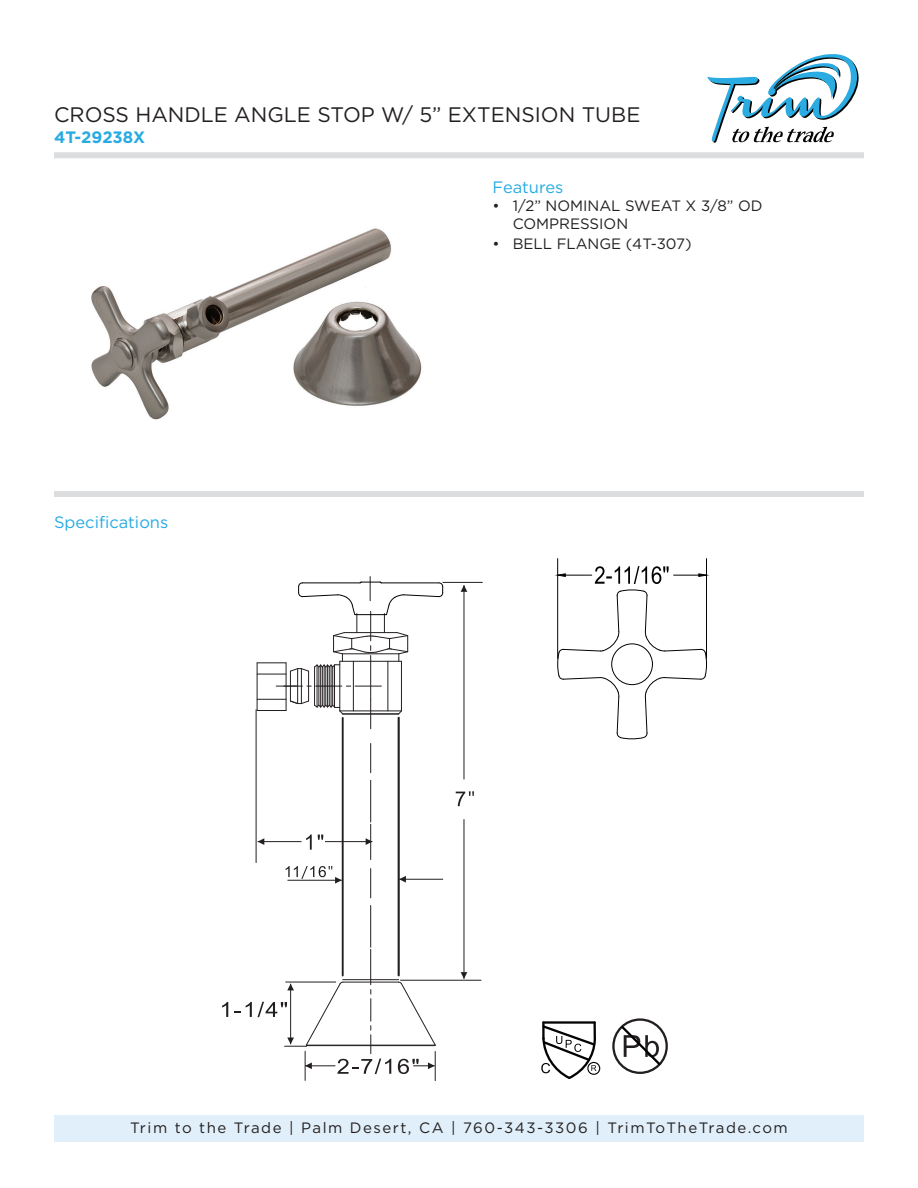
<style>
.page{position:relative;width:918px;height:1188px;background:#fff}
.page>*{position:absolute;margin:0;border:0;box-sizing:border-box;transform-origin:0 0}
.t1{font:21px "Gotham HTF";color:#231f20}
.t2{font:16.5px "Gotham HTF";color:#27abe2}
.t3{font:700 16.5px "Gotham HTF";color:#27abe2}
.t4{font:15px "Gotham HTF";letter-spacing:.1em;color:#231f20}
.t5{font:15px/18px "Gotham HTF";letter-spacing:.01em;color:#231f20}
</style>
<div class="page">
<div style="left:54px;top:1115px;width:810px;height:27px;background:#e0eff9"></div>
<svg style="left:707px;top:54px;width:152px;height:89px"></svg>
<div style="left:54px;top:152px;width:810px;height:6px;background:#dcdddf"></div>
<hr style="left:370px;top:699px;width:1px;height:30px;background:#231f20">
<hr style="left:370px;top:743px;width:1px;height:30px;background:#231f20">
<svg style="left:370px;top:869px;width:1px;height:29px"></svg>
<hr style="left:401px;top:980px;width:80px;height:1px;background:#231f20">
<hr style="left:435px;top:1051px;width:1px;height:30px;background:#231f20">
<hr style="left:443px;top:582px;width:39px;height:1px;background:#231f20">
<hr style="left:464px;top:819px;width:1px;height:160px;background:#231f20">
<svg style="left:461px;top:972px;width:6px;height:7px"></svg>
<hr style="left:398px;top:718px;width:2px;height:257px;background:#231f20">
<hr style="left:342px;top:718px;width:2px;height:258px;background:#231f20">
<hr style="left:343px;top:979px;width:56px;height:1px;background:#231f20">
<hr style="left:370px;top:780px;width:1px;height:42px;background:#231f20">
<hr style="left:370px;top:905px;width:1px;height:42px;background:#231f20">
<hr style="left:464px;top:585px;width:1px;height:194px;background:#231f20">
<svg style="left:461px;top:585px;width:6px;height:7px"></svg>
<hr style="left:256px;top:710px;width:1px;height:153px;background:#231f20">
<hr style="left:370px;top:824px;width:1px;height:36px;background:#231f20">
<hr style="left:370px;top:949px;width:1px;height:36px;background:#231f20">
<svg style="left:456px;top:791px;width:18px;height:15px"></svg>
<hr style="left:325px;top:841px;width:47px;height:1px;background:#231f20">
<svg style="left:366px;top:838px;width:6px;height:7px"></svg>
<hr style="left:258px;top:841px;width:43px;height:1px;background:#231f20">
<svg style="left:258px;top:838px;width:6px;height:7px"></svg>
<svg style="left:306px;top:834px;width:6px;height:16px"></svg>
<svg style="left:318px;top:835px;width:5px;height:5px"></svg>
<svg style="left:222px;top:1002px;width:6px;height:15px"></svg>
<svg style="left:235px;top:981px;width:201px;height:99px"></svg>
<svg style="left:257px;top:577px;width:186px;height:138px"></svg>
<hr style="left:557px;top:559px;width:1px;height:100px;background:#030303">
<hr style="left:706px;top:559px;width:1px;height:100px;background:#030303">
<svg style="left:557px;top:566px;width:150px;height:173px"></svg>
<hr style="left:399px;top:879px;width:44px;height:1px;background:#231f20">
<svg style="left:399px;top:876px;width:7px;height:7px"></svg>
<svg style="left:286px;top:866px;width:56px;height:18px"></svg>
<div style="left:587px;top:1062px;width:13px;height:13px;border:1px solid #030303;border-radius:50%"></div>
<svg style="left:541px;top:1021px;width:56px;height:58px"></svg>
<hr style="left:543px;top:1021px;width:52px;height:3px;background:#030303">
<div style="left:612px;top:1018px;width:56px;height:56px;border:2px solid #231f20;border-radius:50%"></div>
<svg style="left:619px;top:1024px;width:44px;height:43px"></svg>
<div style="left:54px;top:491px;width:810px;height:6px;background:#dcdddf"></div>
<img style="left:91px;top:228px;width:331px;height:192px">
<h1 class="t1" style="left:54px;top:103px;width:588px">CROSS HANDLE ANGLE STOP W/ 5” EXTENSION TUBE</h1>
<p class="t3" style="left:54px;top:127px;width:93px">4T-29238X</p>
<p class="t2" style="left:492px;top:178px;width:72px">Features</p>
<p class="t5" style="left:513px;top:197px;width:251px;text-indent:-20px">• 1/2” NOMINAL SWEAT X 3/8” OD<br>COMPRESSION</p>
<p class="t5" style="left:492px;top:235px;width:201px">• BELL FLANGE (4T-307)</p>
<p class="t2" style="left:54px;top:513px;width:116px">Specifications</p>
<p class="t4" style="left:130px;top:1120px;width:659px">Trim to the Trade | Palm Desert, CA | 760-343-3306 | TrimToTheTrade.com</p>
</div>
